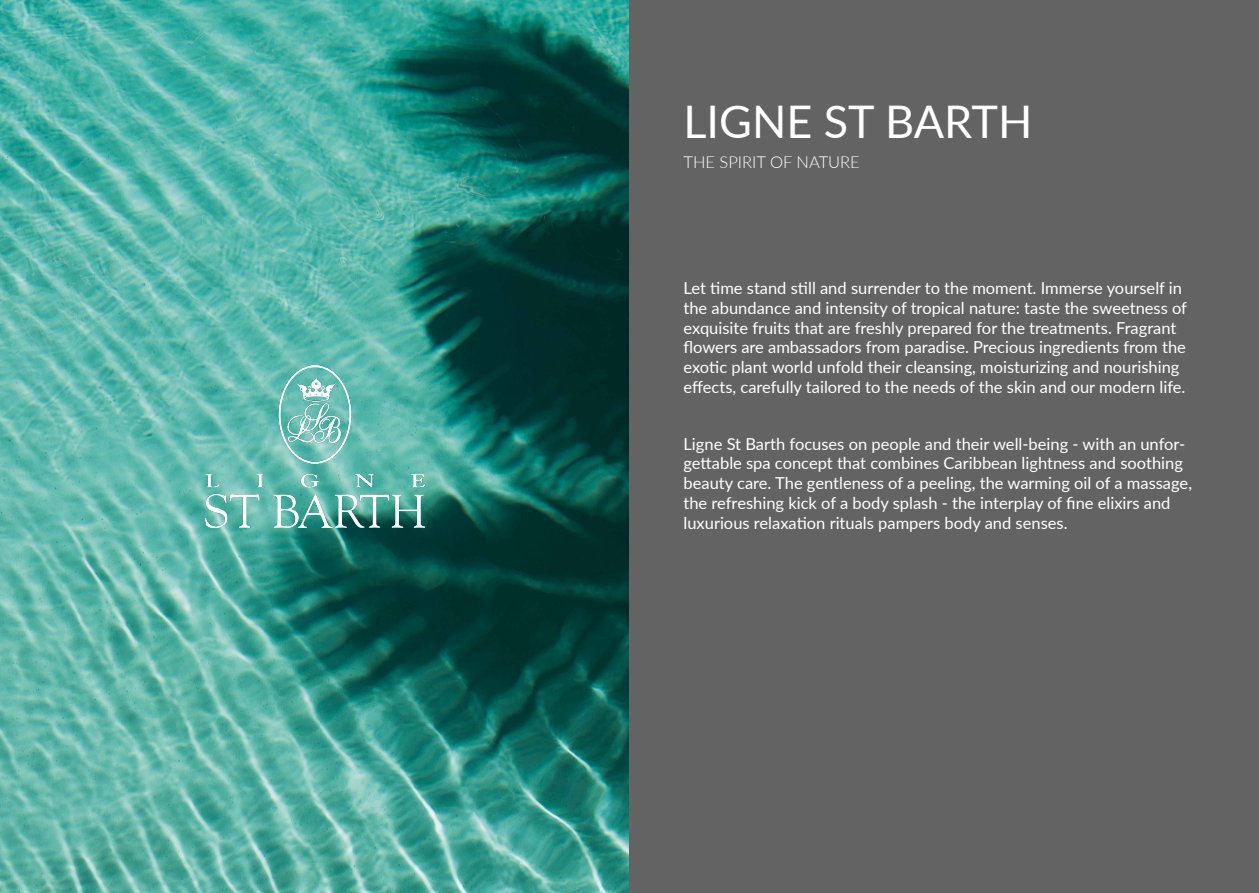
<style>
.page{position:relative;width:1259px;height:893px;background:#fff}
.page>*{position:absolute;margin:0;border:0;box-sizing:border-box;transform-origin:0 0}
.t1{font:45px "Lato";color:#fff}
.t2{font:16.5px/19.8px "Lato";color:#fff}
.t3{font:300 16.5px "Lato";color:#fff}
</style>
<div class="page">
<img style="left:0;top:0;width:629px;height:893px">
<div style="left:629px;top:0;width:630px;height:893px;background:#646363"></div>
<img style="left:205px;top:366px;width:219px;height:161px">
<h1 class="t1" style="left:683px;top:94px;width:350px">LIGNE ST BARTH</h1>
<p class="t3" style="left:683px;top:152px;width:178px">THE SPIRIT OF NATURE</p>
<p class="t2" style="left:683px;top:278px;width:505px">Let time stand still and surrender to the moment. Immerse yourself in the abundance and intensity of tropical nature: taste the sweetness of exquisite fruits that are freshly prepared for the treatments. Fragrant flowers are ambassadors from paradise. Precious ingredients from the exotic plant world unfold their cleansing, moisturizing and nourishing effects, carefully tailored to the needs of the skin and our modern life.</p>
<p class="t2" style="left:683px;top:433px;width:510px">Ligne St Barth focuses on people and their well-being - with an unfor&shy;gettable spa concept that combines Caribbean lightness and soothing beauty care. The gentleness of a peeling, the warming oil of a massage, the refreshing kick of a body splash - the interplay of fine elixirs and luxurious relaxation rituals pampers body and senses.</p>
</div>
